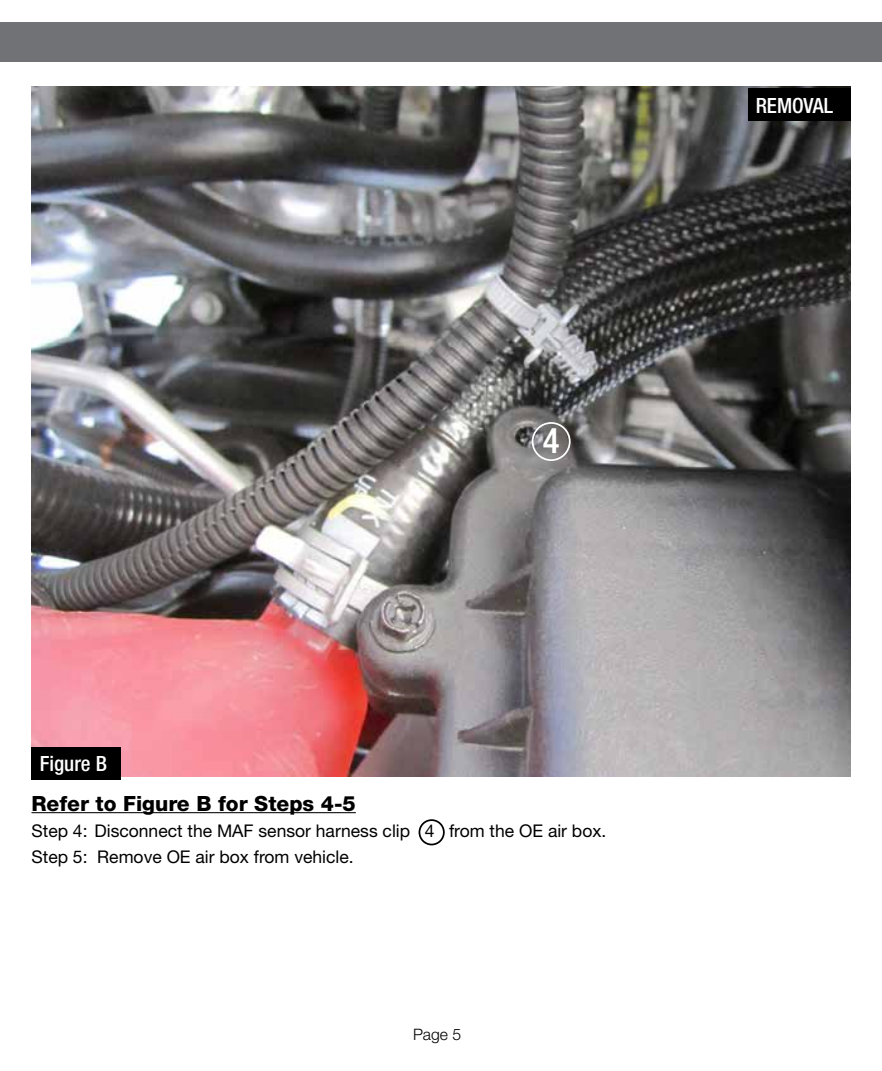
<style>
.page{position:relative;width:882px;height:1071px;background:#fff}
.page>*{position:absolute;margin:0;border:0;box-sizing:border-box;transform-origin:0 0}
.t1{font:500 condensed 35px "Helvetica Neue";color:#fff}
.t2{font:800 21px "Helvetica Neue";color:#000}
.t3{font:500 condensed 21px "Helvetica Neue";color:#fff}
.t4{font:17.5px/26.2px "Helvetica Neue";color:#000}
.t5{font:300 15.75px "Helvetica Neue";color:#000}
</style>
<div class="page">
<img style="left:32px;top:87px;width:818px;height:689px">
<div style="left:0;top:23px;width:882px;height:39px;background:#717275"></div>
<hr style="left:32px;top:812px;width:324px;height:1px;background:#000">
<div style="left:748px;top:88px;width:102px;height:33px;background:#000"></div>
<div style="left:532px;top:422px;width:39px;height:39px;border:2px solid #fff;border-radius:50%"></div>
<div style="left:419px;top:819px;width:26px;height:26px;border:2px solid #000;border-radius:50%"></div>
<div style="left:32px;top:747px;width:89px;height:33px;background:#000"></div>
<p class="t3" style="left:40px;top:751px;width:69px">Figure B</p>
<h1 class="t1" style="left:543px;top:420px;width:18px">4</h1>
<p class="t2" style="left:32px;top:791px;width:326px">Refer to Figure B for Steps 4-5</p>
<p class="t4" style="left:32px;top:817px;width:576px">Step 4: Disconnect the MAF sensor harness clip 4 from the OE air box.<br>Step 5: Remove OE air box from vehicle.</p>
<p class="t5" style="left:413px;top:1024px;width:50px">Page 5</p>
<p class="t3" style="left:756px;top:93px;width:79px">REMOVAL</p>
</div>
